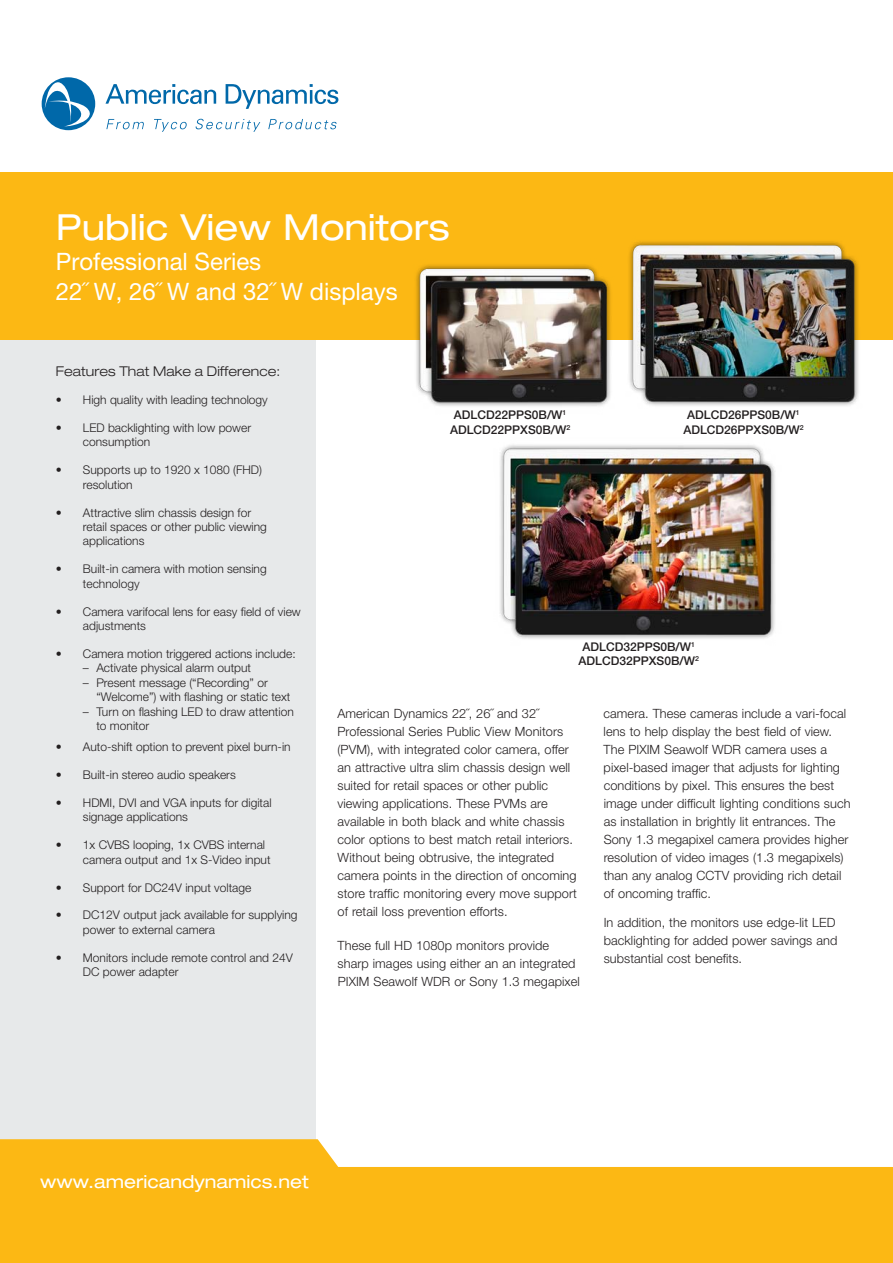
<style>
.page{position:relative;width:893px;height:1263px;background:#fff}
.page>*{position:absolute;margin:0;border:0;box-sizing:border-box;transform-origin:0 0}
.t1{font:expanded 36px "Helvetica Neue LT Pro";color:#fff}
.t2{font:24px/30px "Helvetica Neue LT Pro";color:#fff}
.t3{font:expanded 18px "Helvetica Neue LT Pro";color:#fff}
.t4{font:300 expanded 13.5px "Helvetica Neue LT Pro";color:#231f20}
.t5{font:300 12.75px/18px "Helvetica Neue LT Pro";letter-spacing:.005em;color:#231f20}
.t6{font:300 12px/14.4px "Helvetica Neue LT Pro";color:#231f20}
.t7{font:500 12px/14.4px "Helvetica Neue LT Pro";color:#231f20;text-align:center}
.s1{font-weight:300}
</style>
<div class="page">
<div style="left:0;top:199px;width:315px;height:1053px;background:#e7e9ea"></div>
<div style="left:0;top:172px;width:893px;height:168px;background:#fcb814"></div>
<svg style="left:0;top:1139px;width:893px;height:124px;background:#fcc235"></svg>
<svg style="left:106px;top:84px;width:110px;height:20px"></svg>
<svg style="left:226px;top:84px;width:112px;height:25px"></svg>
<svg style="left:42px;top:77px;width:53px;height:53px"></svg>
<svg style="left:106px;top:119px;width:38px;height:10px"></svg>
<svg style="left:154px;top:119px;width:33px;height:13px"></svg>
<svg style="left:195px;top:119px;width:65px;height:13px"></svg>
<svg style="left:268px;top:119px;width:69px;height:10px"></svg>
<img style="left:416px;top:241px;width:443px;height:398px">
<h1 class="t1" style="left:56px;top:206px;width:395px">Public View Monitors</h1>
<h2 class="t2" style="left:56px;top:246px;width:343px">Professional Series<br>22<span class="s1">˝</span> W, 26<span class="s1">˝</span> W and 32<span class="s1">˝</span> W displays</h2>
<p class="t4" style="left:56px;top:363px;width:226px">Features That Make a Difference:</p>
<p class="t6" style="left:56px;top:392px;width:213px">• High quality with leading technology</p>
<p class="t6" style="left:83px;top:420px;width:170px;text-indent:-27px">• LED backlighting with low power consumption</p>
<p class="t6" style="left:83px;top:463px;width:181px;text-indent:-27px">• Supports up to 1920 x 1080 (FHD) resolution</p>
<p class="t6" style="left:83px;top:505px;width:186px;text-indent:-27px">• Attractive slim chassis design for retail spaces or other public viewing applications</p>
<p class="t6" style="left:83px;top:562px;width:185px;text-indent:-27px">• Built-in camera with motion sensing technology</p>
<p class="t6" style="left:83px;top:604px;width:219px;text-indent:-27px">• Camera varifocal lens for easy field of view adjustments</p>
<p class="t6" style="left:56px;top:646px;width:241px">• Camera motion triggered actions include:</p>
<p class="t6" style="left:83px;top:661px;width:170px">– Activate physical alarm output</p>
<p class="t6" style="left:96px;top:675px;width:196px;text-indent:-14px">– Present message (“Recording” or “Welcome”) with flashing or static text</p>
<p class="t6" style="left:96px;top:704px;width:199px;text-indent:-14px">– Turn on flashing LED to draw attention to monitor</p>
<p class="t6" style="left:56px;top:739px;width:236px">• Auto-shift option to prevent pixel burn-in</p>
<p class="t6" style="left:56px;top:767px;width:181px">• Built-in stereo audio speakers</p>
<p class="t6" style="left:83px;top:795px;width:190px;text-indent:-27px">• HDMI, DVI and VGA inputs for digital signage applications</p>
<p class="t6" style="left:83px;top:837px;width:189px;text-indent:-27px">• 1x CVBS looping, 1x CVBS internal camera output and 1x S-Video input</p>
<p class="t6" style="left:56px;top:880px;width:197px">• Support for DC24V input voltage</p>
<p class="t6" style="left:83px;top:908px;width:216px;text-indent:-27px">• DC12V output jack available for supplying power to external camera</p>
<p class="t6" style="left:83px;top:950px;width:212px;text-indent:-27px">• Monitors include remote control and 24V<br>DC power adapter</p>
<p class="t7" style="left:450px;top:408px;width:122px">ADLCD22PPS0B/W<sup>1<br></sup>ADLCD22PPXS0B/W<sup>2</sup></p>
<p class="t7" style="left:683px;top:408px;width:122px">ADLCD26PPS0B/W<sup>1<br></sup>ADLCD26PPXS0B/W<sup>2</sup></p>
<p class="t7" style="left:579px;top:639px;width:122px">ADLCD32PPS0B/W<sup>1<br></sup>ADLCD32PPXS0B/W<sup>2</sup></p>
<p class="t5" style="left:337px;top:704px;width:241px">American Dynamics 22˝, 26˝ and 32˝ Professional Series Public View Monitors (PVM), with integrated color camera, offer an attractive ultra slim chassis design well suited for retail spaces or other public viewing applications. These PVMs are available in both black and white chassis color options to best match retail interiors.<br>Without being obtrusive, the integrated camera points in the direction of oncoming store traffic monitoring every move support of retail loss prevention efforts.</p>
<p class="t5" style="left:338px;top:936px;width:244px">These full HD 1080p monitors provide sharp images using either an an integrated<br>PIXIM Seawolf WDR or Sony 1.3 megapixel</p>
<p class="t5" style="left:604px;top:704px;width:249px">camera. These cameras include a vari-focal lens to help display the best field of view.<br>The PIXIM Seawolf WDR camera uses a pixel-based imager that adjusts for lighting conditions by pixel. This ensures the best image under difficult lighting conditions such as installation in brightly lit entrances. The Sony 1.3 megapixel camera provides higher resolution of video images (1.3 megapixels) than any analog CCTV providing rich detail of oncoming traffic.</p>
<p class="t5" style="left:604px;top:913px;width:235px">In addition, the monitors use edge-lit LED backlighting for added power savings and substantial cost benefits.</p>
<h3 class="t3" style="left:40px;top:1171px;width:270px">www.americandynamics.net</h3>
</div>
